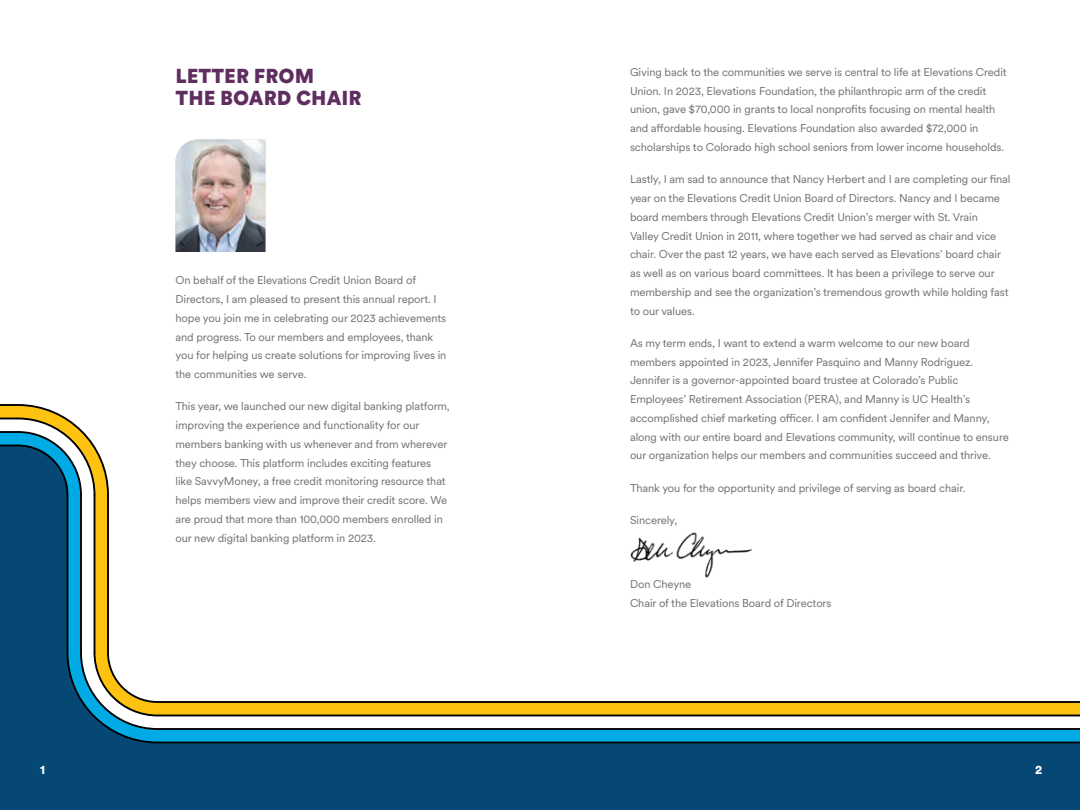
<style>
.page{position:relative;width:1080px;height:810px;background:#fff}
.page>*{position:absolute;margin:0;border:0;box-sizing:border-box;transform-origin:0 0}
.t1{font:900 20px/22.5px "Circular XX";letter-spacing:.005em;color:#5f2e60}
.t2{font:900 12.5px "Circular XX";color:#fff}
.t3{font:11.25px/18.8px "Circular XX";letter-spacing:-.01em;color:#73706d}
</style>
<div class="page">
<div style="left:0;top:702px;width:1080px;height:108px;background:#064874"></div>
<svg style="left:0;top:497px;width:1080px;height:245px"></svg>
<hr style="left:158px;top:728px;width:922px;height:2px;background:#000">
<hr style="left:158px;top:742px;width:922px;height:1px;background:#000">
<hr style="left:158px;top:715px;width:922px;height:1px;background:#000">
<hr style="left:158px;top:701px;width:922px;height:2px;background:#000">
<hr style="left:94px;top:495px;width:1px;height:157px;background:#000">
<hr style="left:107px;top:495px;width:2px;height:157px;background:#000">
<hr style="left:80px;top:495px;width:2px;height:157px;background:#000">
<hr style="left:67px;top:495px;width:1px;height:157px;background:#000">
<svg style="left:66px;top:651px;width:93px;height:93px"></svg>
<svg style="left:0;top:404px;width:109px;height:93px"></svg>
<img style="left:175px;top:139px;width:90px;height:113px">
<img style="left:630px;top:533px;width:122px;height:45px">
<h1 class="t1" style="left:176px;top:63px;width:188px">LETTER FROM<br>THE BOARD CHAIR</h1>
<p class="t3" style="left:175px;top:270px;width:272px">On behalf of the Elevations Credit Union Board of Directors, I am pleased to present this annual report. I hope you join me in celebrating our 2023 achievements and progress. To our members and employees, thank you for helping us create solutions for improving lives in the communities we serve.</p>
<p class="t3" style="left:175px;top:396px;width:276px">This year, we launched our new digital banking platform, improving the experience and functionality for our members banking with us whenever and from wherever they choose. This platform includes exciting features like SavvyMoney, a free credit monitoring resource that helps members view and improve their credit score. We are proud that more than 100,000 members enrolled in our new digital banking platform in 2023.</p>
<p class="t3" style="left:630px;top:62px;width:378px">Giving back to the communities we serve is central to life at Elevations Credit Union. In 2023, Elevations Foundation, the philanthropic arm of the credit union, gave $70,000 in grants to local nonprofits focusing on mental health and affordable housing. Elevations Foundation also awarded $72,000 in scholarships to Colorado high school seniors from lower income households.</p>
<p class="t3" style="left:630px;top:169px;width:382px">Lastly, I am sad to announce that Nancy Herbert and I are completing our final year on the Elevations Credit Union Board of Directors. Nancy and I became board members through Elevations Credit Union’s merger with St. Vrain<br>Valley Credit Union in 2011, where together we had served as chair and vice chair. Over the past 12 years, we have each served as Elevations’ board chair as well as on various board committees. It has been a privilege to serve our membership and see the organization’s tremendous growth while holding fast to our values.</p>
<p class="t3" style="left:630px;top:333px;width:380px">As my term ends, I want to extend a warm welcome to our new board members appointed in 2023, Jennifer Pasquino and Manny Rodriguez.<br>Jennifer is a governor-appointed board trustee at Colorado’s Public Employees’ Retirement Association (PERA), and Manny is UC Health’s accomplished chief marketing officer. I am confident Jennifer and Manny, along with our entire board and Elevations community, will continue to ensure our organization helps our members and communities succeed and thrive.</p>
<p class="t3" style="left:630px;top:478px;width:337px">Thank you for the opportunity and privilege of serving as board chair.</p>
<p class="t3" style="left:630px;top:510px;width:49px">Sincerely,</p>
<p class="t3" style="left:630px;top:575px;width:203px">Don Cheyne<br>Chair of the Elevations Board of Directors</p>
<p class="t2" style="left:40px;top:761px;width:6px">1</p>
<p class="t2" style="left:1035px;top:761px;width:9px">2</p>
</div>
